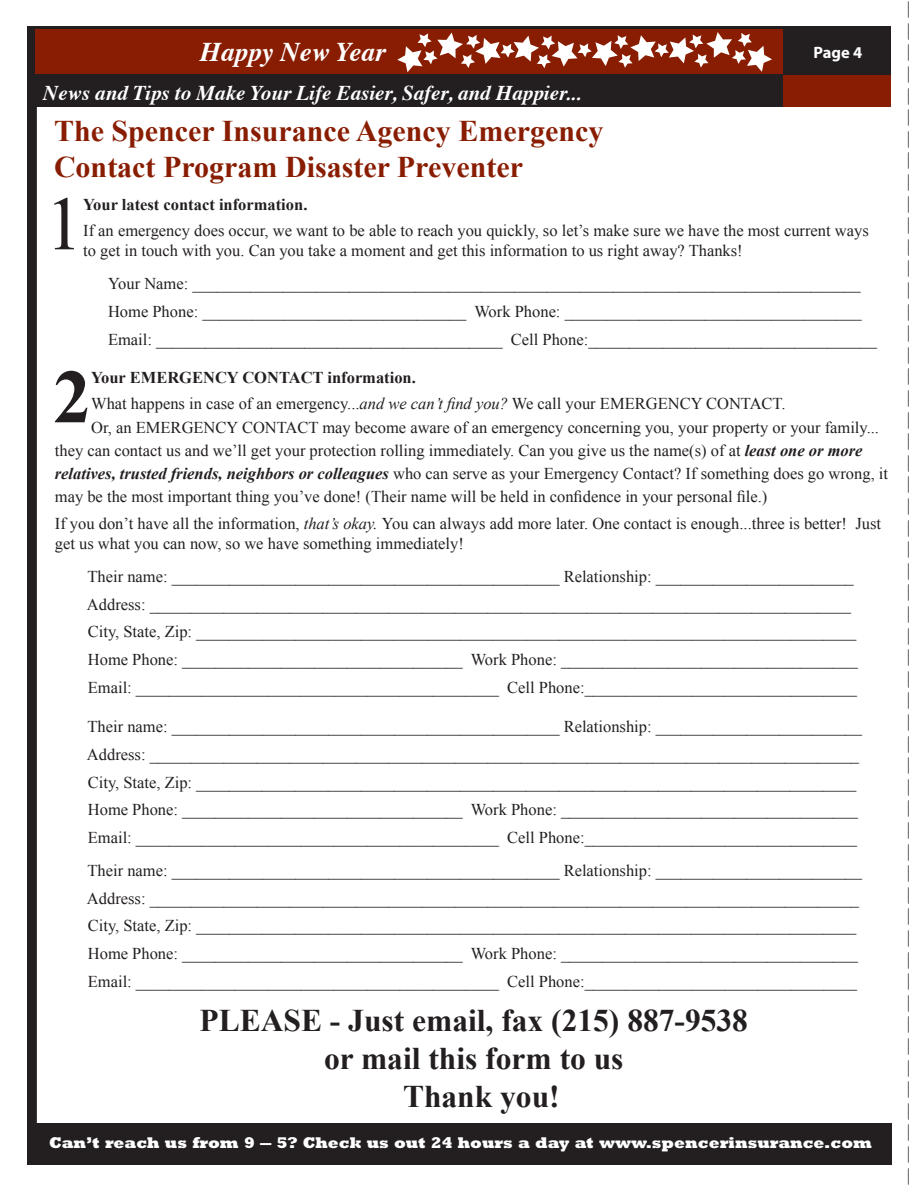
<style>
.page{position:relative;width:918px;height:1188px;background:#fff}
.page>*{position:absolute;margin:0;border:0;box-sizing:border-box;transform-origin:0 0}
.t1{font:76.35px "Times New Roman";color:#231f20}
.t2{font:700 76.35px "Times New Roman";color:#231f20}
.t3{font:700 31.5px "Times New Roman";color:#231f20}
.t4{font:700 30px "Times New Roman";color:#891d02}
.t5{font:italic 700 27px "Times";color:#fff}
.t6{font:italic 700 21px "Times";color:#fff}
.t7{font:18px "Times New Roman";color:#231f20}
.t8{font:16.5px/19.8px "Times New Roman";color:#231f20}
.t9{font:700 16.5px "Times New Roman";color:#231f20}
.t10{font:700 16.5px "Myriad Pro";color:#fff}
.t11{font:800 15.75px "Rockwell Std";color:#fff}
.s1{font-style:italic}
.s2{font-weight:700;font-style:italic}
.s3{font-family:"Britannic";font-weight:700}
</style>
<div class="page">
<div style="left:26px;top:27px;width:11px;height:1133px;background:#231f20"></div>
<div style="left:23px;top:26px;width:868px;height:49px;background:#231f20"></div>
<div style="left:35px;top:29px;width:748px;height:46px;background:#891d02"></div>
<div style="left:22px;top:74px;width:868px;height:32px;background:#231f20"></div>
<div style="left:784px;top:75px;width:107px;height:32px;background:#891d02"></div>
<div style="left:26px;top:1123px;width:866px;height:41px;background:#231f20"></div>
<div style="left:6px;top:15px;width:21px;height:1155px;background:#fff"></div>
<svg style="left:397px;top:32px;width:375px;height:40px"></svg>
<p class="t5" style="left:200px;top:27px;width:187px">Happy New Year</p>
<p class="t6" style="left:43px;top:73px;width:540px">News and Tips to Make Your Life Easier, Safer, and Happier...</p>
<p class="t4" style="left:54px;top:114px;width:551px">The Spencer Insurance Agency Emergency</p>
<p class="t4" style="left:54px;top:150px;width:471px">Contact Program Disaster Preventer</p>
<p class="t10" style="left:813px;top:42px;width:50px">Page 4</p>
<p class="t1" style="left:45px;top:180px;width:40px">1</p>
<p class="t9" style="left:83px;top:195px;width:226px">Your latest contact information.</p>
<p class="t8" style="left:83px;top:221px;width:787px">If an emergency does occur, we want to be able to reach you quickly, so let’s make sure we have the most current ways to get in touch with you. Can you take a moment and get this information to us right away? Thanks!</p>
<p class="t8" style="left:108px;top:274px;width:754px">Your Name: _________________________________________________________________________________</p>
<p class="t8" style="left:108px;top:301px;width:755px">Home Phone: ________________________________ Work Phone: ____________________________________</p>
<p class="t8" style="left:108px;top:329px;width:771px">Email: __________________________________________ Cell Phone:___________________________________</p>
<p class="t2" style="left:53px;top:353px;width:40px">2</p>
<p class="t9" style="left:91px;top:368px;width:326px">Your EMERGENCY CONTACT information.</p>
<p class="t8" style="left:91px;top:394px;width:696px">What happens in case of an emergency...<span class="s1">and we can’t find you?</span> We call your EMERGENCY CONTACT.</p>
<p class="t8" style="left:91px;top:417px;width:789px">Or, an EMERGENCY CONTACT may become aware of an emergency concerning you, your property or your family...</p>
<p class="t8" style="left:55px;top:440px;width:809px">they can contact us and we’ll get your protection rolling immediately. Can you give us the name(s) of at <span class="s2">least one or more</span></p>
<p class="t8" style="left:55px;top:464px;width:835px"><span class="s2">relatives, trusted friends, neighbors or colleagues</span> who can serve as your Emergency Contact? If something does go wrong, it</p>
<p class="t8" style="left:55px;top:487px;width:714px">may be the most important thing you’ve done! (Their name will be held in confidence in your personal file.)</p>
<p class="t8" style="left:55px;top:513px;width:828px">If you don’t have all the information, <span class="s1">that’s okay.</span> You can always add more later. One contact is enough...three is better! Just get us what you can now, so we have something immediately!</p>
<p class="t8" style="left:88px;top:566px;width:768px">Their name: _______________________________________________ Relationship: ________________________</p>
<p class="t8" style="left:87px;top:594px;width:766px">Address: _____________________________________________________________________________________</p>
<p class="t8" style="left:88px;top:622px;width:770px">City, State, Zip: ________________________________________________________________________________</p>
<p class="t8" style="left:88px;top:649px;width:772px">Home Phone: __________________________________ Work Phone: ____________________________________</p>
<p class="t8" style="left:88px;top:677px;width:771px">Email: ____________________________________________ Cell Phone:_________________________________</p>
<p class="t8" style="left:88px;top:717px;width:776px">Their name: _______________________________________________ Relationship: _________________________</p>
<p class="t8" style="left:87px;top:744px;width:774px">Address: ______________________________________________________________________________________</p>
<p class="t8" style="left:88px;top:772px;width:770px">City, State, Zip: ________________________________________________________________________________</p>
<p class="t8" style="left:88px;top:799px;width:772px">Home Phone: __________________________________ Work Phone: ____________________________________</p>
<p class="t8" style="left:88px;top:827px;width:771px">Email: ____________________________________________ Cell Phone:_________________________________</p>
<p class="t8" style="left:88px;top:860px;width:776px">Their name: _______________________________________________ Relationship: _________________________</p>
<p class="t8" style="left:87px;top:888px;width:774px">Address: ______________________________________________________________________________________</p>
<p class="t8" style="left:88px;top:916px;width:770px">City, State, Zip: ________________________________________________________________________________</p>
<p class="t8" style="left:88px;top:943px;width:772px">Home Phone: __________________________________ Work Phone: ____________________________________</p>
<p class="t8" style="left:88px;top:971px;width:771px">Email: ____________________________________________ Cell Phone:_________________________________</p>
<p class="t3" style="left:199px;top:1002px;width:550px">PLEASE - Just email, fax (215) 887-9538</p>
<p class="t3" style="left:324px;top:1040px;width:301px">or mail this form to us</p>
<p class="t3" style="left:403px;top:1078px;width:158px">Thank you!</p>
<p class="t11" style="left:49px;top:1132px;width:824px">Can’t reach us from 9 <span class="s3">—</span> 5? Check us out 24 hours a day at www.spencerinsurance.com</p>
<p class="t7" style="left:907px;top:-2px;width:5px">|</p>
<p class="t7" style="left:907px;top:19px;width:5px">|</p>
<p class="t7" style="left:907px;top:41px;width:5px">|</p>
<p class="t7" style="left:907px;top:62px;width:5px">|</p>
<p class="t7" style="left:907px;top:84px;width:5px">|</p>
<p class="t7" style="left:907px;top:106px;width:5px">|</p>
<p class="t7" style="left:907px;top:127px;width:5px">|</p>
<p class="t7" style="left:907px;top:149px;width:5px">|</p>
<p class="t7" style="left:907px;top:170px;width:5px">|</p>
<p class="t7" style="left:907px;top:192px;width:5px">|</p>
<p class="t7" style="left:907px;top:214px;width:5px">|</p>
<p class="t7" style="left:907px;top:235px;width:5px">|</p>
<p class="t7" style="left:907px;top:257px;width:5px">|</p>
<p class="t7" style="left:907px;top:278px;width:5px">|</p>
<p class="t7" style="left:907px;top:300px;width:5px">|</p>
<p class="t7" style="left:907px;top:322px;width:5px">|</p>
<p class="t7" style="left:907px;top:343px;width:5px">|</p>
<p class="t7" style="left:907px;top:365px;width:5px">|</p>
<p class="t7" style="left:907px;top:386px;width:5px">|</p>
<p class="t7" style="left:907px;top:408px;width:5px">|</p>
<p class="t7" style="left:907px;top:430px;width:5px">|</p>
<p class="t7" style="left:907px;top:451px;width:5px">|</p>
<p class="t7" style="left:907px;top:473px;width:5px">|</p>
<p class="t7" style="left:907px;top:494px;width:5px">|</p>
<p class="t7" style="left:907px;top:516px;width:5px">|</p>
<p class="t7" style="left:907px;top:538px;width:5px">|</p>
<p class="t7" style="left:907px;top:559px;width:5px">|</p>
<p class="t7" style="left:907px;top:581px;width:5px">|</p>
<p class="t7" style="left:907px;top:602px;width:5px">|</p>
<p class="t7" style="left:907px;top:624px;width:5px">|</p>
<p class="t7" style="left:907px;top:646px;width:5px">|</p>
<p class="t7" style="left:907px;top:667px;width:5px">|</p>
<p class="t7" style="left:907px;top:689px;width:5px">|</p>
<p class="t7" style="left:907px;top:710px;width:5px">|</p>
<p class="t7" style="left:907px;top:732px;width:5px">|</p>
<p class="t7" style="left:907px;top:754px;width:5px">|</p>
<p class="t7" style="left:907px;top:775px;width:5px">|</p>
<p class="t7" style="left:907px;top:797px;width:5px">|</p>
<p class="t7" style="left:907px;top:818px;width:5px">|</p>
<p class="t7" style="left:907px;top:840px;width:5px">|</p>
<p class="t7" style="left:907px;top:862px;width:5px">|</p>
<p class="t7" style="left:907px;top:883px;width:5px">|</p>
<p class="t7" style="left:907px;top:905px;width:5px">|</p>
<p class="t7" style="left:907px;top:926px;width:5px">|</p>
<p class="t7" style="left:907px;top:948px;width:5px">|</p>
<p class="t7" style="left:907px;top:970px;width:5px">|</p>
<p class="t7" style="left:907px;top:991px;width:5px">|</p>
<p class="t7" style="left:907px;top:1013px;width:5px">|</p>
<p class="t7" style="left:907px;top:1034px;width:5px">|</p>
<p class="t7" style="left:907px;top:1056px;width:5px">|</p>
<p class="t7" style="left:907px;top:1078px;width:5px">|</p>
<p class="t7" style="left:907px;top:1099px;width:5px">|</p>
<p class="t7" style="left:907px;top:1121px;width:5px">|</p>
<p class="t7" style="left:907px;top:1142px;width:5px">|</p>
<p class="t7" style="left:907px;top:1164px;width:5px">|</p>
</div>
